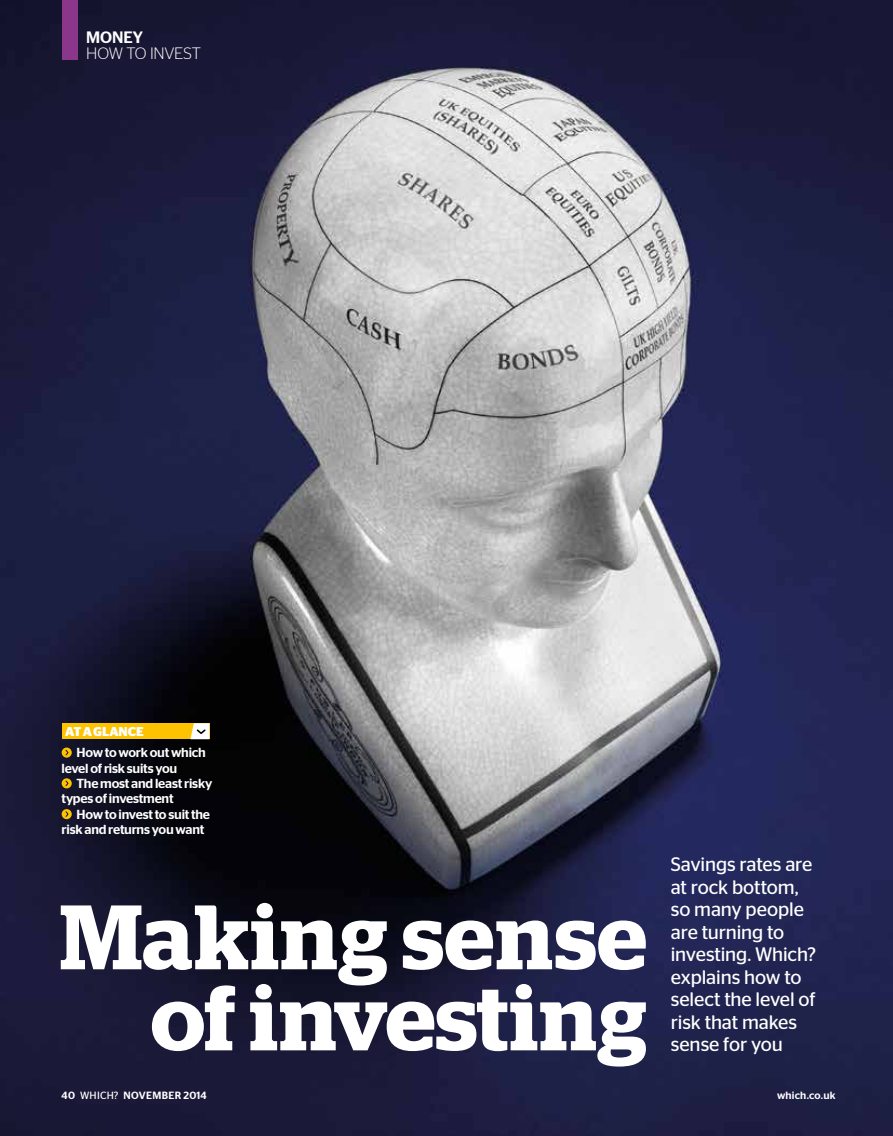
<style>
.page{position:relative;width:893px;height:1136px;background:#fff}
.page>*{position:absolute;margin:0;border:0;box-sizing:border-box;transform-origin:0 0}
.t1{font:600 91.2px/81px "Stag";letter-spacing:.015em;color:#fff;text-align:right}
.t2{font:19.5px/22.5px "Stag Sans";letter-spacing:-.005em;color:#fff}
.t3{font:300 16.5px "Stag Sans";letter-spacing:-.015em;color:#fff}
.t4{font:500 16.5px "Stag Sans";color:#fff}
.t5{font:500 13.2px/15.3px "Stag Sans";letter-spacing:-.02em;color:#fff}
.t6{font:700 12.75px "Stag Sans";letter-spacing:-.005em;color:#fff}
.t7{font:500 10.5px "Stag Sans";letter-spacing:.02em;color:#fff}
.s1{font-weight:400}
</style>
<div class="page">
<img style="left:0;top:0;width:893px;height:1135px">
<div style="left:62px;top:0;width:16px;height:60px;background:#8a368b"></div>
<div style="left:62px;top:723px;width:147px;height:16px;background:#fdc300"></div>
<svg style="left:190px;top:723px;width:19px;height:16px"></svg>
<svg style="left:62px;top:747px;width:10px;height:10px"></svg>
<svg style="left:62px;top:778px;width:10px;height:10px"></svg>
<svg style="left:62px;top:809px;width:10px;height:10px"></svg>
<p class="t4" style="left:86px;top:28px;width:58px">Money</p>
<p class="t3" style="left:86px;top:45px;width:116px">HOW TO INVEST</p>
<p class="t6" style="left:65px;top:723px;width:80px">AT A GLANCE</p>
<p class="t5" style="left:62px;top:744px;width:146px;text-indent:15px">How to work out which level of risk suits you</p>
<p class="t5" style="left:62px;top:775px;width:152px;text-indent:15px">The most and least risky types of investment</p>
<p class="t5" style="left:62px;top:806px;width:150px;text-indent:15px">How to invest to suit the risk and returns you want</p>
<h1 class="t1" style="left:60px;top:896px;width:588px">Making sense of investing</h1>
<p class="t2" style="left:671px;top:852px;width:147px">Savings rates are at rock bottom, so many people are turning to investing. Which? explains how to select the level of risk that makes sense for you</p>
<p class="t7" style="left:62px;top:1088px;width:147px">40 <span class="s1">Which?</span> November 2014</p>
<p class="t7" style="left:777px;top:1088px;width:60px">which.co.uk</p>
</div>
